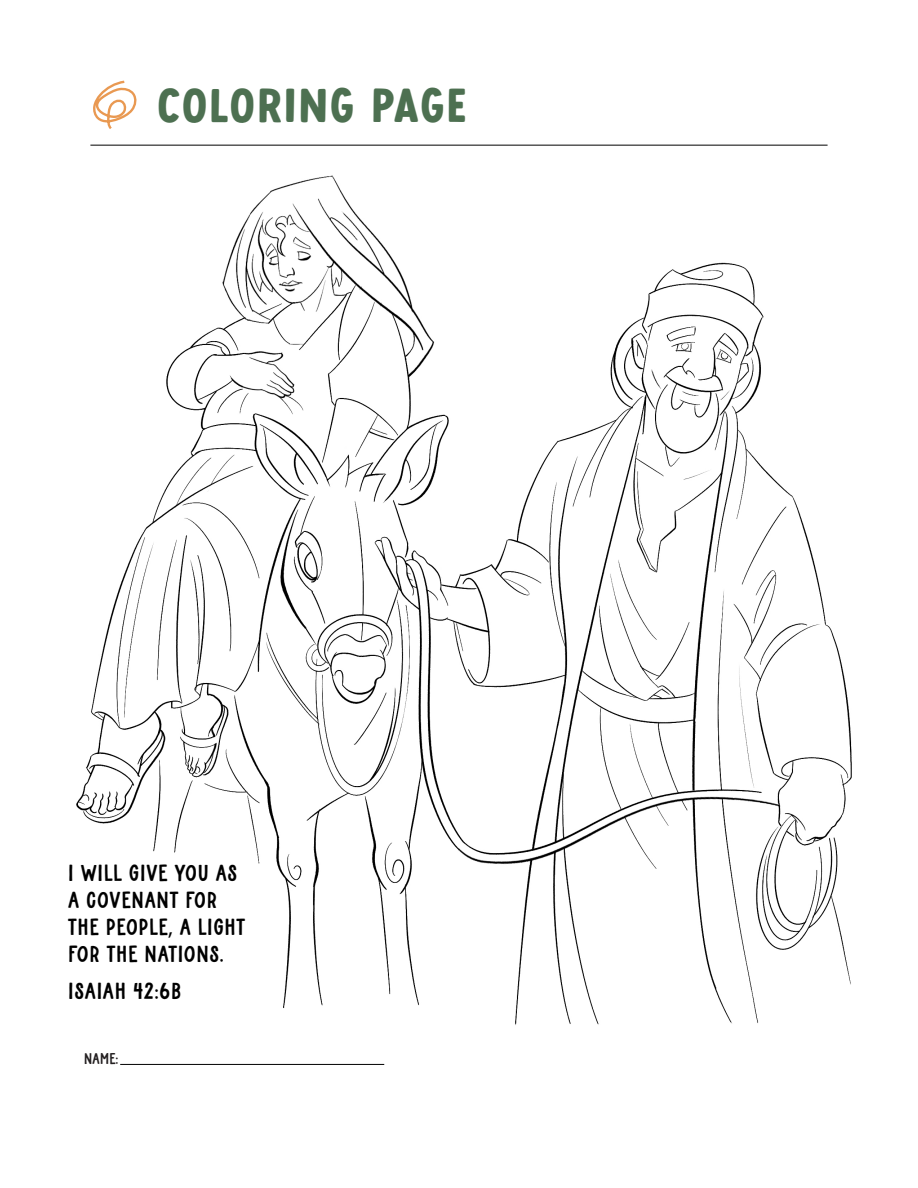
<style>
.page{position:relative;width:918px;height:1188px;background:#fff}
.page>*{position:absolute;margin:0;border:0;box-sizing:border-box;transform-origin:0 0}
.t1{font:49.5px "Motel California";letter-spacing:.02em;color:#4d7051}
.t2{font:22.5px/27px "Jungle Giant Print";color:#000}
.t3{font:15px "Jungle Giant Print";color:#231f20}
.s1{font-family:"Myriad Pro"}
</style>
<div class="page">
<img style="left:76px;top:144px;width:776px;height:921px">
<hr style="left:120px;top:1064px;width:264px;height:1px;background:#000">
<svg style="left:93px;top:80px;width:44px;height:49px"></svg>
<hr style="left:90px;top:145px;width:738px;height:1px;background:#000">
<h1 class="t1" style="left:157px;top:76px;width:312px">COLORING PAGE</h1>
<p class="t2" style="left:68px;top:859px;width:179px">I WILL GIVE YOU AS<br>A COVENANT FOR<br>THE PEOPLE<span class="s1">,</span> A LIGHT<br>FOR THE NATIONS.</p>
<p class="t2" style="left:68px;top:977px;width:115px">ISAIAH 42:6B</p>
<p class="t3" style="left:84px;top:1050px;width:36px">NAME:</p>
</div>
